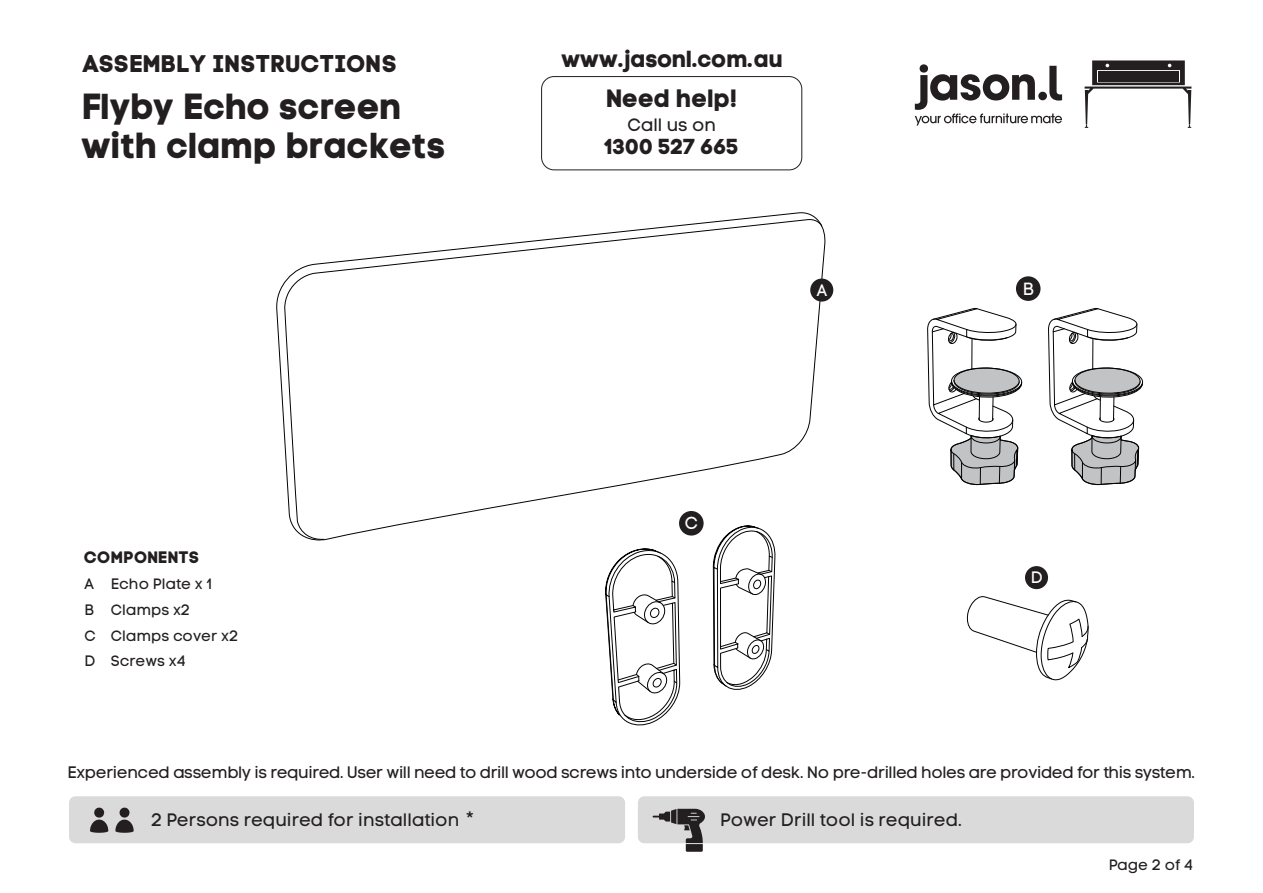
<style>
.page{position:relative;width:1263px;height:893px;background:#fff}
.page>*{position:absolute;margin:0;border:0;box-sizing:border-box;transform-origin:0 0}
.t1{font:36px/39px "Code Pro Bold LC";color:#231f20}
.t2{font:25.05px "Code Pro Bold LC";color:#231f20}
.t3{font:24px "Code Pro Bold LC";color:#231f20}
.t4{font:23.25px "Code Pro Bold LC";color:#231f20}
.t5{font:21.45px "Code Pro Bold LC";letter-spacing:.01em;color:#231f20}
.t6{font:18px "Code Pro LC";color:#231f20}
.t7{font:17.85px "Code Pro LC";color:#231f20}
.t8{font:17.55px "Code Pro LC";color:#fff}
.t9{font:16.5px "Code Pro LC";letter-spacing:-.025em;color:#231f20}
.t10{font:16.5px "Code Pro Bold LC";letter-spacing:.015em;color:#231f20}
.t11{font:16.35px "Code Pro LC";color:#fff}
.t12{font:15px/25.5px "Code Pro LC";color:#231f20}
</style>
<div class="page">
<div style="left:541px;top:76px;width:261px;height:94px;border:1px solid #231f20;border-radius:13px"></div>
<svg style="left:915px;top:64px;width:147px;height:62px"></svg>
<svg style="left:1084px;top:60px;width:107px;height:68px"></svg>
<div style="left:1025px;top:566px;width:23px;height:23px;background:#231f20;border-radius:50%"></div>
<div style="left:1016px;top:276px;width:24px;height:25px;background:#231f20;border-radius:50%"></div>
<svg style="left:966px;top:596px;width:123px;height:85px"></svg>
<svg style="left:605px;top:548px;width:75px;height:178px"></svg>
<svg style="left:927px;top:276px;width:99px;height:210px"></svg>
<svg style="left:1048px;top:307px;width:96px;height:179px"></svg>
<svg style="left:284px;top:219px;width:539px;height:321px"></svg>
<svg style="left:712px;top:522px;width:64px;height:322px"></svg>
<div style="left:638px;top:796px;width:556px;height:47px;background:#d9dad9;border-radius:6px"></div>
<div style="left:69px;top:796px;width:556px;height:47px;background:#d9dad9;border-radius:6px"></div>
<svg style="left:90px;top:808px;width:18px;height:25px"></svg>
<svg style="left:115px;top:808px;width:19px;height:25px"></svg>
<svg style="left:653px;top:809px;width:52px;height:43px"></svg>
<div style="left:810px;top:279px;width:23px;height:23px;background:#231f20;border-radius:50%"></div>
<h3 class="t3" style="left:82px;top:49px;width:316px">ASSEMBLY INSTRUCTIONS</h3>
<h1 class="t1" style="left:82px;top:87px;width:365px">Flyby Echo screen with clamp brackets</h1>
<p class="t10" style="left:84px;top:547px;width:117px">COMPONENTS</p>
<p class="t12" style="left:85px;top:572px;width:13px">A<br>B<br>C<br>D</p>
<p class="t12" style="left:111px;top:572px;width:129px">Echo Plate x 1<br>Clamps x2<br>Clamps cover x2<br>Screws x4</p>
<h3 class="t4" style="left:562px;top:45px;width:223px">www.jasonl.com.au</h3>
<h2 class="t2" style="left:606px;top:83px;width:133px">Need help!</h2>
<p class="t7" style="left:627px;top:114px;width:90px">Call us on</p>
<h3 class="t5" style="left:604px;top:133px;width:136px">1300 527 665</h3>
<p class="t11" style="left:817px;top:281px;width:12px">A</p>
<p class="t8" style="left:685px;top:513px;width:15px">C</p>
<p class="t8" style="left:1023px;top:278px;width:13px">B</p>
<p class="t11" style="left:1031px;top:568px;width:13px">D</p>
<p class="t9" style="left:68px;top:763px;width:1129px">Experienced assembly is required. User will need to drill wood screws into underside of desk. No pre-drilled holes are provided for this system.</p>
<p class="t6" style="left:151px;top:810px;width:324px">2 Persons required for installation *</p>
<p class="t6" style="left:720px;top:810px;width:243px">Power Drill tool is required.</p>
<p class="t12" style="left:1109px;top:853px;width:86px">Page 2 of 4</p>
</div>
